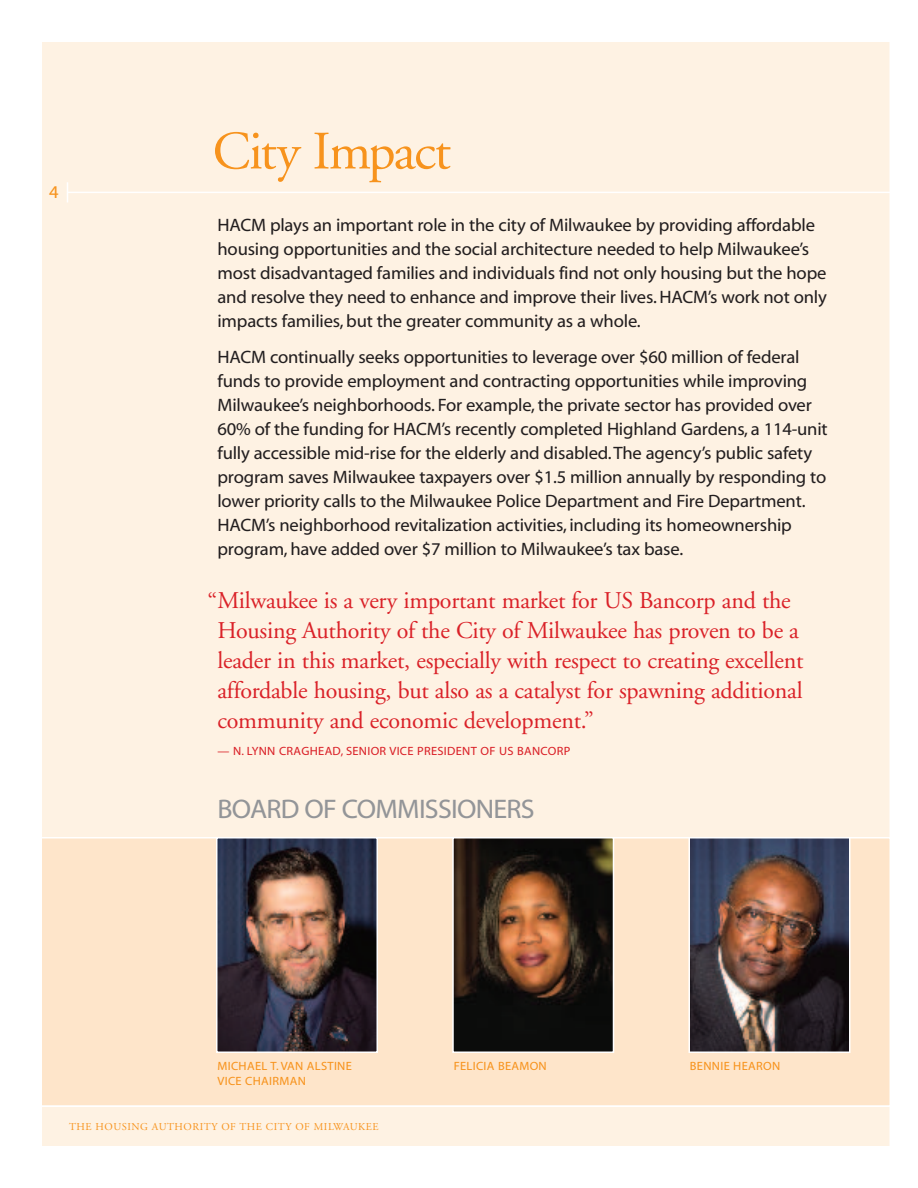
<style>
.page{position:relative;width:918px;height:1188px;background:#fff}
.page>*{position:absolute;margin:0;border:0;box-sizing:border-box;transform-origin:0 0}
.t1{font:54px "Adobe Garamond";letter-spacing:-.03em;color:#f7931d}
.t2{font:27px "Myriad Web";letter-spacing:-.025em;color:#939598}
.t3{font:24px/30px "Adobe Garamond";letter-spacing:-.01em;color:#da2128}
.t4{font:18px/24px "Myriad Web";letter-spacing:-.01em;color:#231f20}
.t5{font:18px "Myriad Web";color:#f7931d}
.t6{font:12px/15px "Myriad Web";letter-spacing:.025em;color:#f7931d}
.t7{font:12px "Myriad Web";letter-spacing:.025em;color:#da2128}
.t8{font:10.5px "Adobe Garamond";letter-spacing:.05em;color:#f7931d}
</style>
<div class="page">
<div style="left:41px;top:41px;width:849px;height:1106px;background:#fef2e3"></div>
<div style="left:41px;top:838px;width:849px;height:268px;background:#fee5ca"></div>
<hr style="left:68px;top:192px;width:823px;height:1px;background:#fff">
<svg style="left:67px;top:182px;width:1px;height:20px"></svg>
<hr style="left:40px;top:1106px;width:851px;height:1px;background:#fff">
<img style="left:219px;top:840px;width:156px;height:210px">
<div style="left:216px;top:837px;width:162px;height:216px;border:2px solid #fff"></div>
<img style="left:455px;top:840px;width:156px;height:210px">
<div style="left:452px;top:837px;width:162px;height:216px;border:2px solid #fff"></div>
<img style="left:691px;top:840px;width:156px;height:210px">
<div style="left:688px;top:837px;width:162px;height:216px;border:2px solid #fff"></div>
<p class="t5" style="left:49px;top:182px;width:11px">4</p>
<h1 class="t1" style="left:213px;top:130px;width:240px">City Impact</h1>
<p class="t4" style="left:218px;top:212px;width:611px">HACM plays an important role in the city of Milwaukee by providing affordable housing opportunities and the social architecture needed to help Milwaukee’s most disadvantaged families and individuals find not only housing but the hope and resolve they need to enhance and improve their lives. HACM’s work not only impacts families, but the greater community as a whole.</p>
<p class="t4" style="left:218px;top:344px;width:612px">HACM continually seeks opportunities to leverage over $60 million of federal funds to provide employment and contracting opportunities while improving Milwaukee’s neighborhoods. For example, the private sector has provided over 60% of the funding for HACM’s recently completed Highland Gardens, a 114-unit fully accessible mid-rise for the elderly and disabled.The agency’s public safety program saves Milwaukee taxpayers over $1.5 million annually by responding to lower priority calls to the Milwaukee Police Department and Fire Department.<br>HACM’s neighborhood revitalization activities, including its homeownership program, have added over $7 million to Milwaukee’s tax base.</p>
<p class="t3" style="left:218px;top:588px;width:587px;text-indent:-10px">“Milwaukee is a very important market for US Bancorp and the Housing Authority of the City of Milwaukee has proven to be a leader in this market, especially with respect to creating excellent affordable housing, but also as a catalyst for spawning additional community and economic development.”</p>
<p class="t7" style="left:218px;top:744px;width:354px">— N. LYNN CRAGHEAD, SENIOR VICE PRESIDENT OF US BANCORP</p>
<h2 class="t2" style="left:218px;top:792px;width:319px">BOARD OF COMMISSIONERS</h2>
<p class="t6" style="left:218px;top:1058px;width:136px">MICHAEL T. VAN ALSTINE<br>VICE CHAIRMAN</p>
<p class="t6" style="left:454px;top:1058px;width:95px">FELICIA BEAMON</p>
<p class="t6" style="left:690px;top:1058px;width:92px">BENNIE HEARON</p>
<p class="t8" style="left:69px;top:1122px;width:311px">THE HOUSING AUTHORITY OF THE CITY OF MILWAUKEE</p>
</div>
